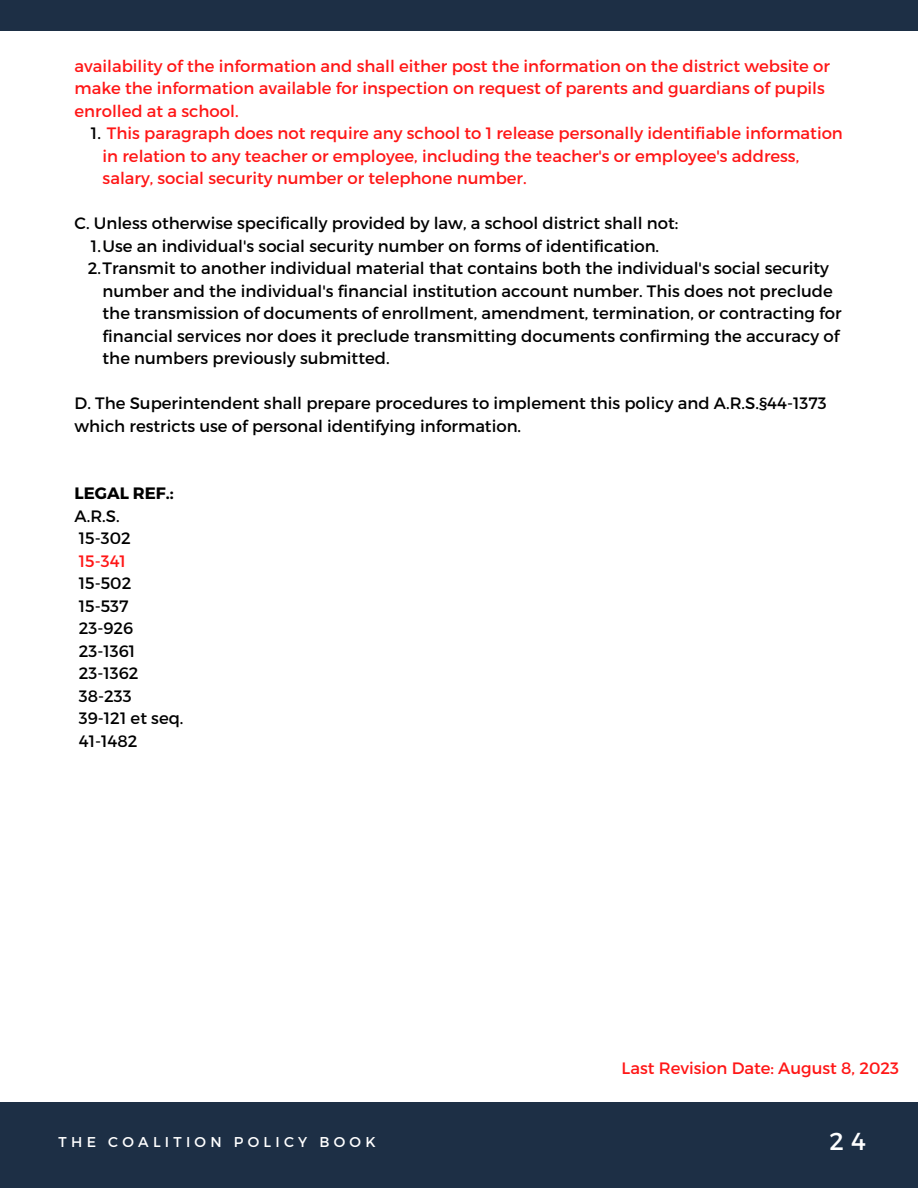
<style>
.page{position:relative;width:918px;height:1188px;background:#fff}
.page>*{position:absolute;margin:0;border:0;box-sizing:border-box;transform-origin:0 0}
.t1{font:24.6px "Montserrat";color:#fff}
.t2{font:16.5px/22.5px "Montserrat";color:#000}
.t3{font:16.5px/22.5px "Montserrat";color:#ff1616}
.t4{font:700 16.5px "Montserrat";color:#000}
.t5{font:14.25px "Montserrat";letter-spacing:.3em;color:#fff}
.s1{color:#000}
</style>
<div class="page">
<div style="left:0;top:1102px;width:918px;height:86px;background:#1d2f45"></div>
<div style="left:0;top:0;width:918px;height:31px;background:#1d2f45"></div>
<p class="t3" style="left:75px;top:54px;width:757px">availability of the information and shall either post the information on the district website or make the information available for inspection on request of parents and guardians of pupils enrolled at a school.</p>
<p class="t3" style="left:103px;top:121px;width:742px;text-indent:-12px"><span class="s1">1.</span> This paragraph does not require any school to 1 release personally identifiable information in relation to any teacher or employee, including the teacher's or employee's address, salary, social security number or telephone number.</p>
<p class="t2" style="left:75px;top:211px;width:605px">C. Unless otherwise specifically provided by law, a school district shall not:</p>
<p class="t2" style="left:91px;top:234px;width:570px">1.Use an individual's social security number on forms of identification.</p>
<p class="t2" style="left:103px;top:256px;width:741px;text-indent:-15px">2.Transmit to another individual material that contains both the individual's social security number and the individual's financial institution account number. This does not preclude the transmission of documents of enrollment, amendment, termination, or contracting for financial services nor does it preclude transmitting documents confirming the accuracy of the numbers previously submitted.</p>
<p class="t2" style="left:75px;top:391px;width:754px">D. The Superintendent shall prepare procedures to implement this policy and A.R.S.§44-1373 which restricts use of personal identifying information.</p>
<p class="t4" style="left:75px;top:482px;width:101px">LEGAL REF.:</p>
<p class="t2" style="left:75px;top:504px;width:47px">A.R.S.</p>
<p class="t2" style="left:79px;top:526px;width:53px">15-302</p>
<p class="t3" style="left:79px;top:549px;width:49px">15-341</p>
<p class="t2" style="left:79px;top:571px;width:54px">15-502</p>
<p class="t2" style="left:79px;top:594px;width:51px">15-537</p>
<p class="t2" style="left:79px;top:616px;width:56px">23-926</p>
<p class="t2" style="left:79px;top:639px;width:58px">23-1361</p>
<p class="t2" style="left:79px;top:661px;width:61px">23-1362</p>
<p class="t2" style="left:79px;top:684px;width:54px">38-233</p>
<p class="t2" style="left:79px;top:706px;width:106px">39-121 et seq.</p>
<p class="t2" style="left:79px;top:729px;width:60px">41-1482</p>
<p class="t3" style="left:622px;top:1057px;width:279px">Last Revision Date: August 8, 2023</p>
<p class="t5" style="left:59px;top:1132px;width:319px">THE COALITION POLICY BOOK</p>
<p class="t1" style="left:830px;top:1126px;width:38px">2 4</p>
</div>
